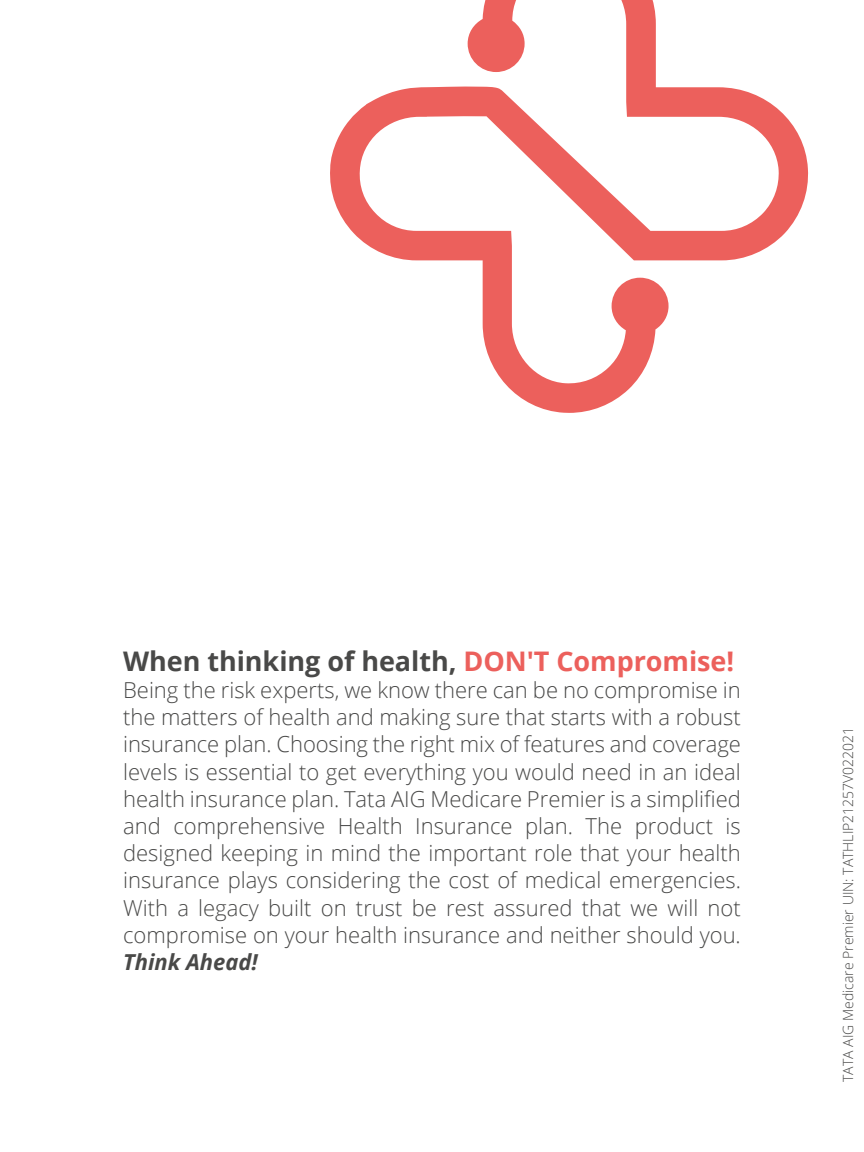
<style>
.page{position:relative;width:864px;height:1152px;background:#fff}
.page>*{position:absolute;margin:0;border:0;box-sizing:border-box;transform-origin:0 0}
.t1{font:700 27px "Open Sans";color:#494948}
.t2{font:300 22px/27.2px "Open Sans";color:#494948;text-align:justify}
.t3{font:italic 700 22px "Open Sans";color:#494948}
.t4{font:300 14px "Open Sans";color:#494948}
.s1{color:#ec605c}
</style>
<div class="page">
<svg style="left:330px;top:0;width:479px;height:413px"></svg>
<p class="t1" style="left:123px;top:642px;width:613px">When thinking of health, <span class="s1">DON'T Compromise!</span></p>
<p class="t2" style="left:123px;top:676px;width:619px">Being the risk experts, we know there can be no compromise in the matters of health and making sure that starts with a robust insurance plan. Choosing the right mix of features and coverage levels is essential to get everything you would need in an ideal health insurance plan. Tata AIG Medicare Premier is a simplified and comprehensive Health Insurance plan. The product is designed keeping in mind the important role that your health insurance plays considering the cost of medical emergencies.<br>With a legacy built on trust be rest assured that we will not compromise on your health insurance and neither should you.</p>
<p class="t3" style="left:123px;top:946px;width:136px">Think Ahead!</p>
<p class="t4" style="left:838px;top:1082px;width:357px;rotate:-90deg">TATA AIG Medicare Premier UIN: TATHLIP21257V022021</p>
</div>
